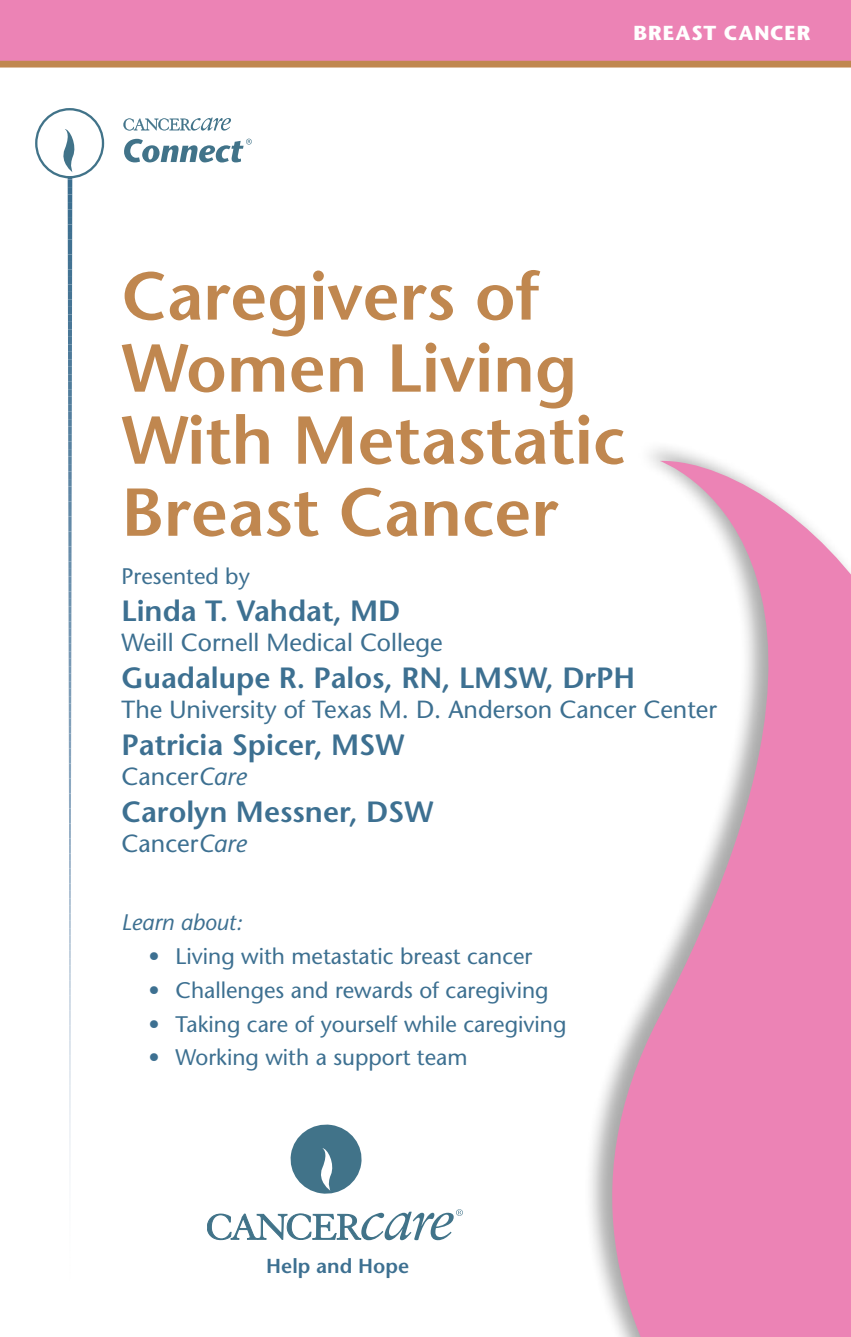
<style>
.page{position:relative;width:851px;height:1337px;background:#fff}
.page>*{position:absolute;margin:0;border:0;box-sizing:border-box;transform-origin:0 0}
.t1{font:600 67.5px/72px "Stone Sans";color:#c0874f}
.t2{font:600 29.25px "Stone Sans";color:#3d7091}
.t3{font:24.75px "Stone Sans";color:#3d7091}
.t4{font:22.5px "Stone Sans";color:#3d7091}
.t5{font:italic 22.5px "Stone Sans";color:#3d7091}
.t6{font:700 20.25px "Stone Sans";letter-spacing:.05em;color:#fff}
.t7{font:600 20.25px "Stone Sans";color:#3d7091}
.s1{font-style:italic}
</style>
<div class="page">
<div style="left:0;top:0;width:850px;height:61px;background:#ec83b5"></div>
<div style="left:583px;top:438px;width:267px;height:898px;background:#000;opacity:.33"></div>
<svg style="left:583px;top:459px;width:267px;height:877px;fill:#ec83b5"></svg>
<svg style="left:35px;top:108px;width:69px;height:1060px"></svg>
<svg style="left:123px;top:117px;width:108px;height:14px"></svg>
<svg style="left:124px;top:139px;width:128px;height:23px"></svg>
<svg style="left:290px;top:1124px;width:72px;height:70px"></svg>
<svg style="left:207px;top:1209px;width:256px;height:31px"></svg>
<div style="left:0;top:61px;width:850px;height:7px;background:#c0874f"></div>
<p class="t6" style="left:633px;top:20px;width:178px">BREAST CANCER</p>
<h1 class="t1" style="left:122px;top:260px;width:505px">Caregivers of<br>Women Living<br>With Metastatic<br>Breast Cancer</h1>
<p class="t4" style="left:122px;top:562px;width:130px">Presented by</p>
<h2 class="t2" style="left:122px;top:593px;width:280px">Linda T. Vahdat, MD</h2>
<p class="t3" style="left:122px;top:627px;width:323px">Weill Cornell Medical College</p>
<h2 class="t2" style="left:122px;top:660px;width:515px">Guadalupe R. Palos, RN, LMSW, DrPH</h2>
<p class="t3" style="left:122px;top:694px;width:597px">The University of Texas M. D. Anderson Cancer Center</p>
<h2 class="t2" style="left:122px;top:727px;width:284px">Patricia Spicer, MSW</h2>
<p class="t3" style="left:122px;top:761px;width:127px">Cancer<span class="s1">Care</span></p>
<h2 class="t2" style="left:122px;top:794px;width:313px">Carolyn Messner, DSW</h2>
<p class="t3" style="left:122px;top:828px;width:127px">Cancer<span class="s1">Care</span></p>
<p class="t5" style="left:122px;top:909px;width:122px">Learn about:</p>
<p class="t4" style="left:148px;top:942px;width:385px">• Living with metastatic breast cancer</p>
<p class="t4" style="left:148px;top:976px;width:401px">• Challenges and rewards of caregiving</p>
<p class="t4" style="left:148px;top:1010px;width:419px">• Taking care of yourself while caregiving</p>
<p class="t4" style="left:148px;top:1044px;width:320px">• Working with a support team</p>
<p class="t7" style="left:266px;top:1254px;width:144px">Help and Hope</p>
</div>
